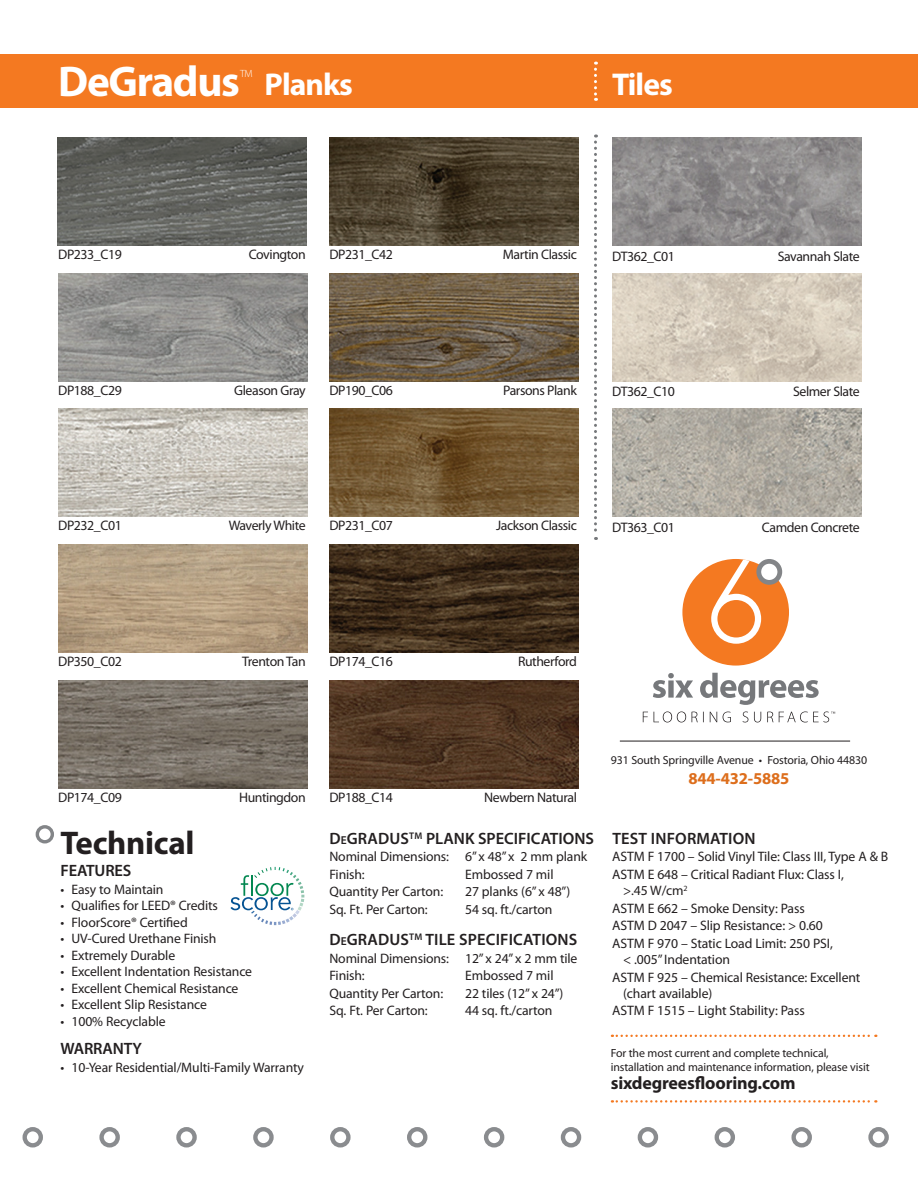
<style>
.page{position:relative;width:918px;height:1188px;background:#fff}
.page>*{position:absolute;margin:0;border:0;box-sizing:border-box;transform-origin:0 0}
.t1{font:700 43.2px "Myriad Pro";letter-spacing:-.03em;color:#fff}
.t2{font:700 32.85px "Myriad Pro";letter-spacing:-.01em;color:#231f20}
.t3{font:700 31.65px "Myriad Pro";letter-spacing:-.03em;color:#fff}
.t4{font:700 18px "Myriad Pro";letter-spacing:-.01em;color:#231f20}
.t5{font:700 16.65px "Myriad Pro";letter-spacing:-.01em;color:#dd6e1c}
.t6{font:600 16.5px "Myriad Pro";letter-spacing:.01em;color:#231f20}
.t7{font:600 16.5px "Myriad Pro";letter-spacing:-.01em;color:#231f20}
.t8{font:13.8px "Myriad Pro";letter-spacing:-.03em;color:#231f20}
.t9{font:13.65px/17.4px "Myriad Pro";letter-spacing:-.01em;color:#231f20}
.t10{font:11.85px/14.2px "Myriad Pro";letter-spacing:-.01em;color:#231f20}
.t11{font:300 10.5px "Myriad Pro";color:#fff}
.s1{font-size:11.55px}
</style>
<div class="page">
<div style="left:0;top:54px;width:918px;height:54px;background:#f47921"></div>
<svg style="left:37px;top:827px;width:15px;height:15px"></svg>
<div style="left:36px;top:825px;width:18px;height:18px;border:3px solid #838588;border-radius:50%"></div>
<svg style="left:612px;top:1035px;width:264px;height:2px"></svg>
<svg style="left:612px;top:1100px;width:264px;height:3px"></svg>
<svg style="left:594px;top:135px;width:3px;height:405px"></svg>
<svg style="left:594px;top:62px;width:3px;height:39px"></svg>
<svg style="left:102px;top:1129px;width:16px;height:16px"></svg>
<div style="left:99px;top:1127px;width:21px;height:20px;border:4px solid #8a8c8f;border-radius:50%"></div>
<div style="left:23px;top:1127px;width:20px;height:20px;border:4px solid #8a8c8f;border-radius:50%"></div>
<svg style="left:255px;top:1129px;width:16px;height:16px"></svg>
<div style="left:253px;top:1127px;width:21px;height:20px;border:4px solid #8a8c8f;border-radius:50%"></div>
<div style="left:484px;top:1127px;width:20px;height:20px;border:4px solid #8a8c8f;border-radius:50%"></div>
<div style="left:407px;top:1127px;width:20px;height:20px;border:4px solid #8a8c8f;border-radius:50%"></div>
<svg style="left:332px;top:1129px;width:16px;height:16px"></svg>
<div style="left:330px;top:1127px;width:21px;height:20px;border:4px solid #8a8c8f;border-radius:50%"></div>
<svg style="left:178px;top:1129px;width:17px;height:16px"></svg>
<div style="left:176px;top:1127px;width:21px;height:20px;border:4px solid #8a8c8f;border-radius:50%"></div>
<div style="left:638px;top:1127px;width:20px;height:20px;border:4px solid #8a8c8f;border-radius:50%"></div>
<svg style="left:871px;top:1129px;width:16px;height:16px"></svg>
<div style="left:868px;top:1127px;width:21px;height:20px;border:4px solid #8a8c8f;border-radius:50%"></div>
<svg style="left:794px;top:1129px;width:16px;height:16px"></svg>
<div style="left:791px;top:1127px;width:21px;height:20px;border:4px solid #8a8c8f;border-radius:50%"></div>
<div style="left:715px;top:1127px;width:20px;height:20px;border:4px solid #8a8c8f;border-radius:50%"></div>
<div style="left:561px;top:1127px;width:20px;height:20px;border:4px solid #8a8c8f;border-radius:50%"></div>
<hr style="left:620px;top:741px;width:230px;height:1px;background:#231f20">
<div style="left:682px;top:559px;width:107px;height:107px;background:#f47921;border-radius:50%"></div>
<svg style="left:711px;top:559px;width:50px;height:85px"></svg>
<div style="left:759px;top:561px;width:21px;height:21px;background:#fff;border-radius:50%"></div>
<div style="left:756px;top:559px;width:26px;height:26px;border:5px solid #838588;border-radius:50%"></div>
<svg style="left:653px;top:673px;width:166px;height:32px"></svg>
<svg style="left:643px;top:711px;width:192px;height:11px"></svg>
<svg style="left:230px;top:866px;width:75px;height:60px"></svg>
<img style="left:58px;top:680px;width:249px;height:108px">
<img style="left:612px;top:273px;width:249px;height:108px">
<img style="left:612px;top:409px;width:249px;height:108px">
<img style="left:57px;top:137px;width:249px;height:108px">
<img style="left:58px;top:409px;width:249px;height:108px">
<img style="left:329px;top:680px;width:249px;height:108px">
<img style="left:612px;top:138px;width:249px;height:108px">
<img style="left:58px;top:544px;width:249px;height:108px">
<img style="left:329px;top:138px;width:249px;height:108px">
<img style="left:58px;top:273px;width:249px;height:108px">
<img style="left:329px;top:273px;width:249px;height:108px">
<img style="left:329px;top:409px;width:249px;height:108px">
<img style="left:329px;top:544px;width:249px;height:108px">
<h1 class="t1" style="left:58px;top:53px;width:183px">DeGradus</h1>
<p class="t11" style="left:240px;top:67px;width:14px">TM</p>
<h3 class="t3" style="left:265px;top:64px;width:90px">Planks</h3>
<h3 class="t3" style="left:612px;top:64px;width:62px">Tiles</h3>
<p class="t8" style="left:58px;top:246px;width:65px">DP233_C19</p>
<p class="t8" style="left:249px;top:246px;width:58px">Covington</p>
<p class="t8" style="left:329px;top:246px;width:65px">DP231_C42</p>
<p class="t8" style="left:503px;top:246px;width:76px">Martin Classic</p>
<p class="t8" style="left:612px;top:247px;width:64px">DT362_C01</p>
<p class="t8" style="left:778px;top:247px;width:84px">Savannah Slate</p>
<p class="t8" style="left:58px;top:382px;width:65px">DP188_C29</p>
<p class="t8" style="left:234px;top:382px;width:73px">Gleason Gray</p>
<p class="t8" style="left:329px;top:382px;width:65px">DP190_C06</p>
<p class="t8" style="left:503px;top:382px;width:75px">Parsons Plank</p>
<p class="t8" style="left:612px;top:383px;width:64px">DT362_C10</p>
<p class="t8" style="left:793px;top:383px;width:68px">Selmer Slate</p>
<p class="t8" style="left:58px;top:517px;width:65px">DP232_C01</p>
<p class="t8" style="left:229px;top:517px;width:79px">Waverly White</p>
<p class="t8" style="left:329px;top:517px;width:65px">DP231_C07</p>
<p class="t8" style="left:496px;top:517px;width:82px">Jackson Classic</p>
<p class="t8" style="left:612px;top:518px;width:64px">DT363_C01</p>
<p class="t8" style="left:762px;top:518px;width:99px">Camden Concrete</p>
<p class="t8" style="left:58px;top:653px;width:65px">DP350_C02</p>
<p class="t8" style="left:242px;top:653px;width:65px">Trenton Tan</p>
<p class="t8" style="left:329px;top:653px;width:65px">DP174_C16</p>
<p class="t8" style="left:518px;top:653px;width:60px">Rutherford</p>
<p class="t8" style="left:58px;top:788px;width:65px">DP174_C09</p>
<p class="t8" style="left:239px;top:788px;width:68px">Huntingdon</p>
<h2 class="t2" style="left:61px;top:822px;width:135px">Technical</h2>
<p class="t7" style="left:61px;top:860px;width:72px">FEATURES</p>
<p class="t9" style="left:61px;top:881px;width:104px">• Easy to Maintain</p>
<p class="t9" style="left:61px;top:897px;width:159px">• Qualifies for LEED® Credits</p>
<p class="t9" style="left:61px;top:913px;width:129px">• FloorScore® Certified</p>
<p class="t9" style="left:61px;top:930px;width:157px">• UV-Cured Urethane Finish</p>
<p class="t9" style="left:61px;top:946px;width:116px">• Extremely Durable</p>
<p class="t9" style="left:61px;top:963px;width:193px">• Excellent Indentation Resistance</p>
<p class="t9" style="left:61px;top:979px;width:179px">• Excellent Chemical Resistance</p>
<p class="t9" style="left:61px;top:996px;width:148px">• Excellent Slip Resistance</p>
<p class="t9" style="left:61px;top:1012px;width:107px">• 100% Recyclable</p>
<p class="t7" style="left:61px;top:1037px;width:83px">WARRANTY</p>
<p class="t9" style="left:61px;top:1058px;width:245px">• 10-Year Residential/Multi-Family Warranty</p>
<p class="t8" style="left:329px;top:789px;width:65px">DP188_C14</p>
<p class="t8" style="left:484px;top:789px;width:94px">Newbern Natural</p>
<p class="t6" style="left:330px;top:828px;width:266px">D<span class="s1">e</span>GRADUS<sup>TM</sup> PLANK SPECIFICATIONS</p>
<p class="t9" style="left:329px;top:848px;width:259px">Nominal Dimensions: 6” x 48” x 2 mm plank<br>Finish:</p>
<p class="t9" style="left:465px;top:865px;width:90px">Embossed 7 mil</p>
<p class="t9" style="left:329px;top:883px;width:115px">Quantity Per Carton:</p>
<p class="t9" style="left:465px;top:883px;width:107px">27 planks (6” x 48”)</p>
<p class="t9" style="left:329px;top:900px;width:100px">Sq. Ft. Per Carton:</p>
<p class="t9" style="left:465px;top:900px;width:89px">54 sq. ft./carton</p>
<p class="t6" style="left:330px;top:929px;width:249px">D<span class="s1">e</span>GRADUS<sup>TM</sup> TILE SPECIFICATIONS</p>
<p class="t9" style="left:329px;top:949px;width:250px">Nominal Dimensions: 12” x 24” x 2 mm tile<br>Finish:</p>
<p class="t9" style="left:465px;top:967px;width:90px">Embossed 7 mil</p>
<p class="t9" style="left:329px;top:984px;width:115px">Quantity Per Carton:</p>
<p class="t9" style="left:465px;top:984px;width:100px">22 tiles (12” x 24”)</p>
<p class="t9" style="left:329px;top:1002px;width:100px">Sq. Ft. Per Carton:</p>
<p class="t9" style="left:465px;top:1002px;width:89px">44 sq. ft./carton</p>
<p class="t10" style="left:611px;top:753px;width:258px">931 South Springville Avenue • Fostoria, Ohio 44830</p>
<p class="t5" style="left:688px;top:768px;width:103px">844-432-5885</p>
<p class="t6" style="left:612px;top:828px;width:145px">TEST INFORMATION</p>
<p class="t9" style="left:612px;top:848px;width:278px">ASTM F 1700 – Solid Vinyl Tile: Class III, Type A &amp; B</p>
<p class="t9" style="left:612px;top:865px;width:233px">ASTM E 648 – Critical Radiant Flux: Class I,</p>
<p class="t9" style="left:623px;top:882px;width:66px">&gt;.45 W/cm<sup>2</sup></p>
<p class="t9" style="left:612px;top:899px;width:194px">ASTM E 662 – Smoke Density: Pass</p>
<p class="t9" style="left:612px;top:917px;width:212px">ASTM D 2047 – Slip Resistance: &gt; 0.60</p>
<p class="t9" style="left:612px;top:934px;width:222px">ASTM F 970 – Static Load Limit: 250 PSI,</p>
<p class="t9" style="left:623px;top:951px;width:108px">&lt; .005” Indentation</p>
<p class="t9" style="left:612px;top:968px;width:250px">ASTM F 925 – Chemical Resistance: Excellent</p>
<p class="t9" style="left:623px;top:984px;width:91px">(chart available)</p>
<p class="t9" style="left:612px;top:1002px;width:194px">ASTM F 1515 – Light Stability: Pass</p>
<p class="t10" style="left:611px;top:1046px;width:260px">For the most current and complete technical, installation and maintenance information, please visit</p>
<h3 class="t4" style="left:611px;top:1071px;width:186px">sixdegreesflooring.com</h3>
</div>
